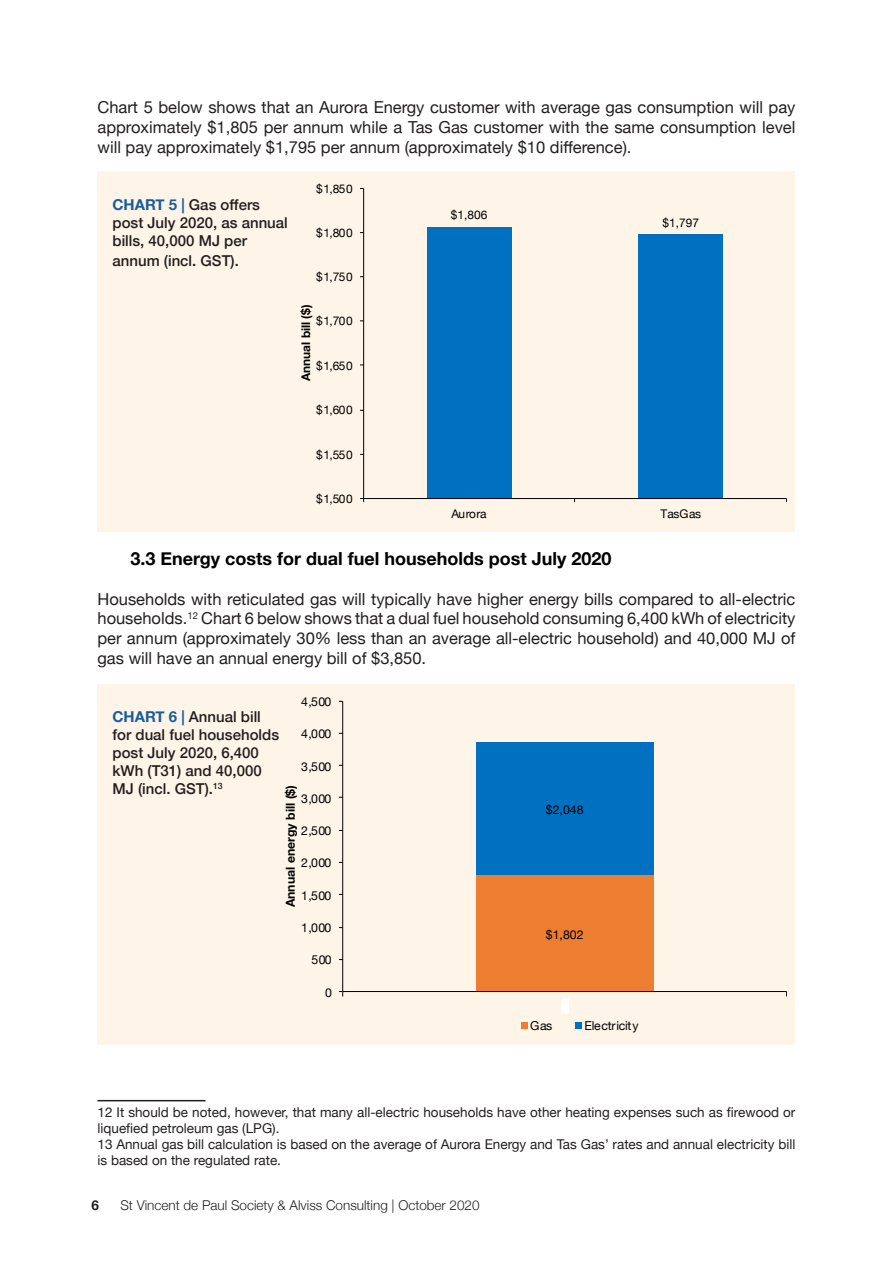
<style>
.page{position:relative;width:893px;height:1263px;background:#fff}
.page>*{position:absolute;margin:0;border:0;box-sizing:border-box;transform-origin:0 0}
.TOC_Subparagraph{font:700 18px "Helvetica Neue";color:#000}
.t1{font:16.5px/19.8px "Helvetica Neue";color:#231f20;text-align:justify}
.t2{font:500 15px/18px "Helvetica Neue";color:#231f20}
.Footnotes{font:13.5px/16.2px "Helvetica Neue";color:#231f20}
.t3{font:300 13.5px "Helvetica Neue";color:#231f20}
.t4{font:700 13.5px "Helvetica Neue";color:#231f20}
.t5{font:12.3px "Helvetica Neue";letter-spacing:-.005em;color:#000}
.t6{font:700 12.3px "Helvetica Neue";color:#000}
.t7{font:11.85px "Helvetica Neue";color:#000}
.t8{font:700 11.85px "Helvetica Neue";color:#000}
.s1{font-weight:700;color:#175d9e}
</style>
<div class="page">
<div style="left:98px;top:684px;width:697px;height:360px;background:#fef4e8"></div>
<div style="left:98px;top:172px;width:697px;height:360px;background:#fef4e8"></div>
<hr style="left:98px;top:1100px;width:108px;height:1px;background:#231f20">
<div style="left:427px;top:227px;width:85px;height:271px;background:#0070c0"></div>
<div style="left:638px;top:234px;width:85px;height:264px;background:#0070c0"></div>
<hr style="left:363px;top:188px;width:1px;height:310px;background:#000">
<hr style="left:364px;top:498px;width:423px;height:1px;background:#000">
<div style="left:476px;top:875px;width:177px;height:117px;background:#ed7d31"></div>
<div style="left:476px;top:742px;width:177px;height:133px;background:#0070c0"></div>
<hr style="left:342px;top:701px;width:1px;height:290px;background:#000">
<hr style="left:343px;top:991px;width:444px;height:1px;background:#000">
<div style="left:561px;top:999px;width:7px;height:15px;background:#fff"></div>
<svg style="left:522px;top:1023px;width:6px;height:6px"></svg>
<svg style="left:576px;top:1023px;width:6px;height:6px"></svg>
<p class="t1" style="left:98px;top:98px;width:699px">Chart 5 below shows that an Aurora Energy customer with average gas consumption will pay approximately $1,805 per annum while a Tas Gas customer with the same consumption level will pay approximately $1,795 per annum (approximately $10 difference).</p>
<p class="t2" style="left:112px;top:195px;width:177px"><span class="s1">CHART 5 |</span> Gas offers post July 2020, as annual bills, 40,000 MJ per</p>
<p class="t2" style="left:112px;top:251px;width:128px">annum (incl. GST).</p>
<p class="t7" style="left:316px;top:180px;width:38px">$1,850</p>
<p class="t7" style="left:316px;top:224px;width:38px">$1,800</p>
<p class="t7" style="left:316px;top:268px;width:38px">$1,750</p>
<p class="t8" style="left:296px;top:381px;width:78px;rotate:-90deg">Annual bill ($)</p>
<p class="t7" style="left:316px;top:312px;width:38px">$1,700</p>
<p class="t7" style="left:316px;top:358px;width:38px">$1,650</p>
<p class="t7" style="left:316px;top:402px;width:38px">$1,600</p>
<p class="t7" style="left:316px;top:446px;width:38px">$1,550</p>
<p class="t7" style="left:316px;top:490px;width:38px">$1,500</p>
<p class="t7" style="left:451px;top:206px;width:38px">$1,806</p>
<p class="t7" style="left:662px;top:214px;width:38px">$1,797</p>
<p class="t7" style="left:451px;top:505px;width:36px">Aurora</p>
<p class="t7" style="left:660px;top:505px;width:42px">TasGas</p>
<p class="TOC_Subparagraph" style="left:130px;top:544px;width:482px">3.3 Energy costs for dual fuel households post July 2020</p>
<p class="t1" style="left:98px;top:590px;width:699px">Households with reticulated gas will typically have higher energy bills compared to all-electric households.<sup>12</sup> Chart 6 below shows that a dual fuel household consuming 6,400 kWh of electricity per annum (approximately 30% less than an average all-electric household) and 40,000 MJ of gas will have an annual energy bill of $3,850.</p>
<p class="t5" style="left:301px;top:692px;width:32px">4,500</p>
<p class="t2" style="left:112px;top:706px;width:168px"><span class="s1">CHART 6 |</span> Annual bill for dual fuel households post July 2020, 6,400 kWh (T31) and 40,000<br>MJ (incl. GST).<sup>13</sup></p>
<p class="t5" style="left:301px;top:724px;width:32px">4,000</p>
<p class="t5" style="left:301px;top:757px;width:32px">3,500</p>
<p class="t6" style="left:281px;top:907px;width:124px;rotate:-90deg">Annual energy bill ($)</p>
<p class="t5" style="left:301px;top:789px;width:32px">3,000</p>
<p class="t5" style="left:301px;top:821px;width:32px">2,500</p>
<p class="t5" style="left:301px;top:853px;width:32px">2,000</p>
<p class="t5" style="left:301px;top:887px;width:32px">1,500</p>
<p class="t5" style="left:301px;top:919px;width:32px">1,000</p>
<p class="t5" style="left:311px;top:951px;width:22px">500</p>
<p class="t5" style="left:325px;top:984px;width:8px">0</p>
<p class="t5" style="left:546px;top:800px;width:39px">$2,048</p>
<p class="t5" style="left:546px;top:926px;width:39px">$1,802</p>
<p class="t5" style="left:530px;top:1017px;width:24px">Gas</p>
<p class="t5" style="left:584px;top:1017px;width:56px">Electricity</p>
<p class="Footnotes" style="left:98px;top:1105px;width:699px">12 It should be noted, however, that many all-electric households have other heating expenses such as firewood or liquefied petroleum gas (LPG).</p>
<p class="Footnotes" style="left:98px;top:1137px;width:699px">13 Annual gas bill calculation is based on the average of Aurora Energy and Tas Gas’ rates and annual electricity bill is based on the regulated rate.</p>
<p class="t4" style="left:91px;top:1194px;width:9px">6</p>
<p class="t3" style="left:120px;top:1194px;width:361px">St Vincent de Paul Society &amp; Alviss Consulting | October 2020</p>
</div>
